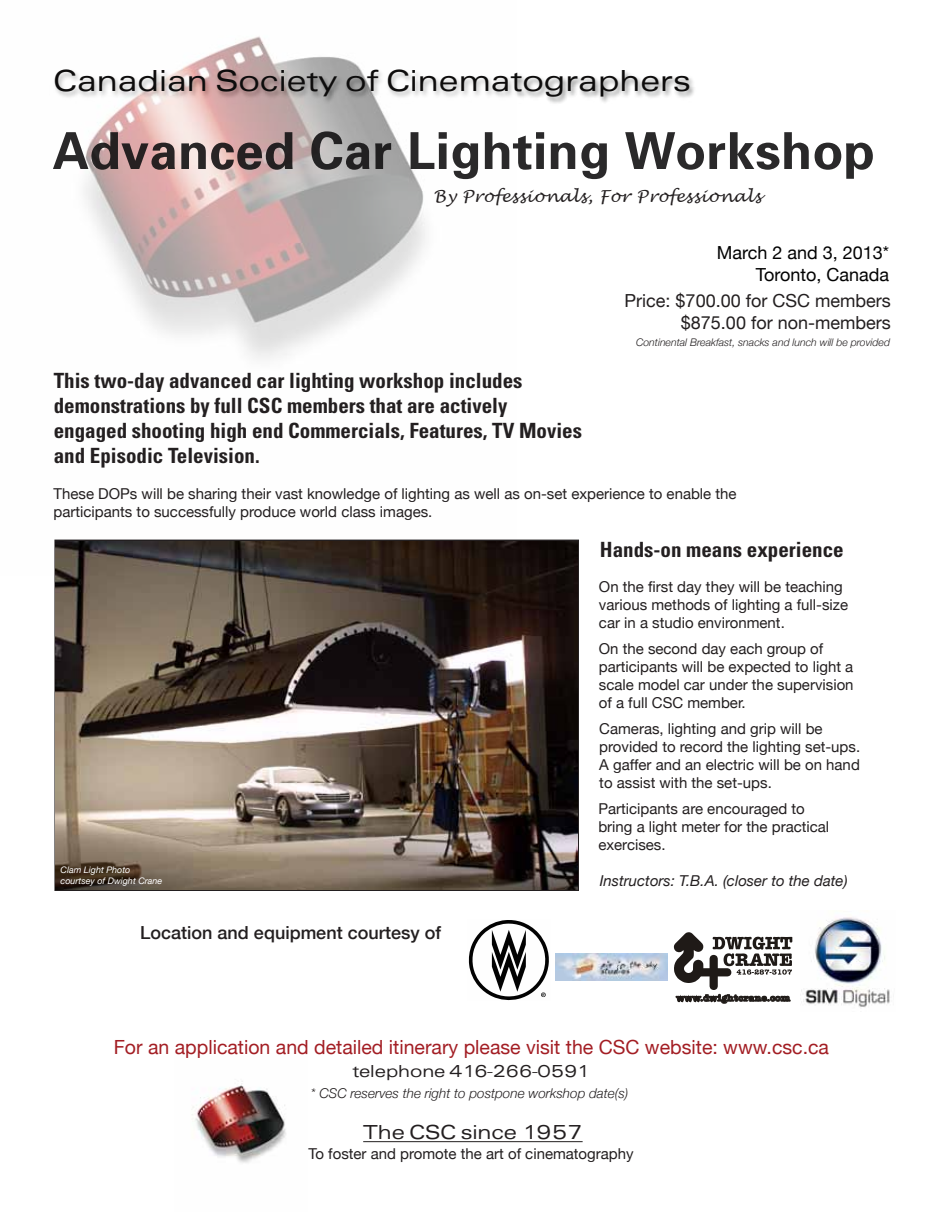
<style>
.page{position:relative;width:945px;height:1215px;background:#fff}
.page>*{position:absolute;margin:0;border:0;box-sizing:border-box;transform-origin:0 0}
.t1{font:700 51px "Univers";letter-spacing:.005em;color:rgb(18 17 18/.9)}
.t2{font:31.5px "Univers U53";letter-spacing:.005em;color:#0d0c0c}
.t3{font:700 condensed 21px/25.2px "Univers";color:#231f20}
.t4{font:21px "Univers U53";color:#231f20}
.t5{font:19.5px "Helvetica Neue";color:#a31e24}
.t6{font:18px/21.6px "Helvetica Neue";color:#231f20;text-align:right}
.t7{font:18px/21.6px "Helvetica Neue";color:#020202;text-align:right}
.t8{font:500 18px "Helvetica Neue";color:#231f20}
.t9{font:18px "Univers U53";color:#231f20}
.t10{font:italic 16.5px "Lucida Handwriting";letter-spacing:.025em;color:#231f20}
.t11{font:15px/18px "Helvetica Neue";color:#231f20}
.t12{font:italic 15px "Helvetica Neue";color:#231f20}
.t13{font:italic 300 13.5px "Helvetica Neue";color:#231f20}
.t14{font:italic 300 10.5px "Helvetica Neue";color:#231f20}
.t15{font:700 9.6px "Amer Type Md BT";color:#1f1a17}
.t16{font:italic 9px/10.8px "Helvetica Neue";color:#fff}
</style>
<div class="page">
<img style="left:54px;top:36px;width:463px;height:504px">
<hr style="left:363px;top:1141px;width:220px;height:1px;background:#231f20">
<img style="left:192px;top:1081px;width:94px;height:82px">
<svg style="left:468px;top:920px;width:81px;height:81px"></svg>
<img style="left:801px;top:917px;width:89px;height:90px">
<img style="left:55px;top:541px;width:523px;height:348px">
<svg style="left:674px;top:932px;width:118px;height:71px"></svg>
<img style="left:556px;top:953px;width:111px;height:28px">
<img style="left:54px;top:62px;width:640px;height:55px">
<h2 class="t2" style="left:54px;top:60px;width:639px">Canadian Society of Cinematographers</h2>
<h1 class="t1" style="left:52px;top:118px;width:824px">Advanced Car Lighting Workshop</h1>
<p class="t10" style="left:433px;top:186px;width:329px">By Professionals, For Professionals</p>
<p class="t7" style="left:717px;top:242px;width:174px">March 2 and 3, 2013*<br>Toronto, Canada</p>
<p class="t6" style="left:625px;top:290px;width:268px">Price: $700.00 for CSC members $875.00 for non-members</p>
<p class="t14" style="left:636px;top:336px;width:256px">Continental Breakfast, snacks and lunch will be provided</p>
<h3 class="t3" style="left:54px;top:367px;width:530px">This two-day advanced car lighting workshop includes demonstrations by full CSC members that are actively engaged shooting high end Commercials, Features, TV Movies and Episodic Television.</h3>
<p class="t11" style="left:54px;top:485px;width:685px">These DOPs will be sharing their vast knowledge of lighting as well as on-set experience to enable the participants to successfully produce world class images.</p>
<h3 class="t3" style="left:600px;top:536px;width:245px">Hands-on means experience</h3>
<p class="t11" style="left:599px;top:577px;width:251px">On the first day they will be teaching various methods of lighting a full-size car in a studio environment.</p>
<p class="t11" style="left:599px;top:640px;width:256px">On the second day each group of participants will be expected to light a scale model car under the supervision of a full CSC member.</p>
<p class="t16" style="left:61px;top:864px;width:103px">Clam Light Photo courtsey of Dwight Crane</p>
<p class="t8" style="left:140px;top:922px;width:302px">Location and equipment courtesy of</p>
<p class="t11" style="left:599px;top:719px;width:262px">Cameras, lighting and grip will be provided to record the lighting set-ups.<br>A gaffer and an electric will be on hand to assist with the set-ups.</p>
<p class="t11" style="left:598px;top:799px;width:232px">Participants are encouraged to bring a light meter for the practical exercises.</p>
<p class="t12" style="left:600px;top:871px;width:249px">Instructors: T.B.A. (closer to the date)</p>
<p class="t15" style="left:677px;top:992px;width:115px">www.dwightcrane.com</p>
<h3 class="t5" style="left:114px;top:1036px;width:717px">For an application and detailed itinerary please visit the CSC website: www.csc.ca</h3>
<p class="t9" style="left:352px;top:1059px;width:239px">telephone 416-266-0591</p>
<p class="t13" style="left:311px;top:1085px;width:319px">* CSC reserves the right to postpone workshop date(s)</p>
<h3 class="t4" style="left:363px;top:1118px;width:221px">The CSC since 1957</h3>
<p class="t11" style="left:309px;top:1144px;width:327px">To foster and promote the art of cinematography</p>
</div>
